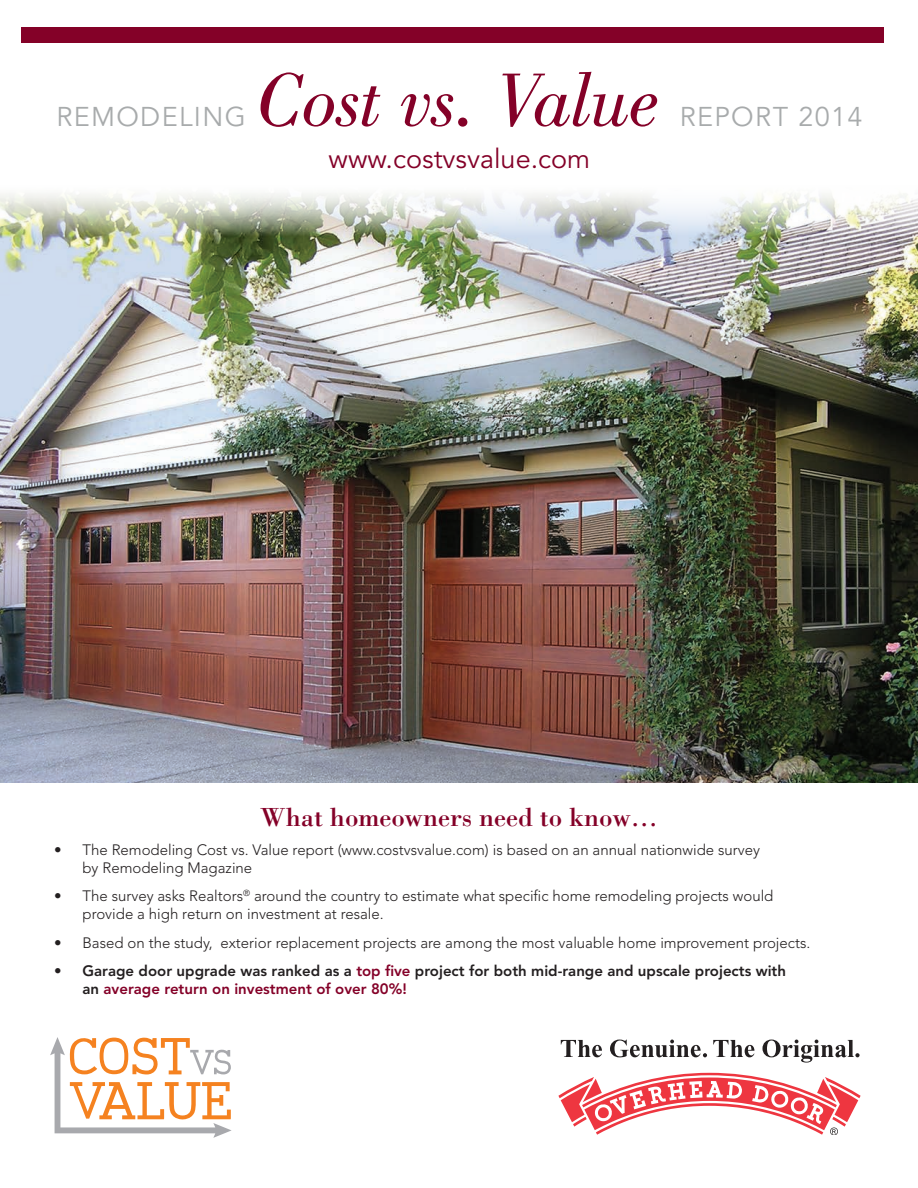
<style>
.page{position:relative;width:918px;height:1188px;background:#fff}
.page>*{position:absolute;margin:0;border:0;box-sizing:border-box;transform-origin:0 0}
.t1{font:italic 78px "Bodoni Std";letter-spacing:-.015em;color:#840128}
.t2{font:27px "Bodoni Std";color:#840128}
.t3{font:27px "Avenir LT Std";letter-spacing:.05em;color:#a8abac}
.t4{font:27px "Avenir LT Std";color:#840128}
.t5{font:300 15px/18px "Avenir LT Std";color:#231f20}
.t6{font:800 15px/18px "Avenir LT Std";color:#231f20}
.s1{color:#840128}
</style>
<div class="page">
<img style="left:0;top:193px;width:918px;height:590px">
<div style="left:22px;top:28px;width:862px;height:15px;background:#840128"></div>
<svg style="left:561px;top:1040px;width:41px;height:17px"></svg>
<svg style="left:610px;top:1040px;width:97px;height:17px"></svg>
<svg style="left:713px;top:1040px;width:41px;height:17px"></svg>
<svg style="left:762px;top:1040px;width:98px;height:23px"></svg>
<svg style="left:558px;top:1072px;width:303px;height:63px"></svg>
<svg style="left:50px;top:1037px;width:182px;height:101px"></svg>
<h2 class="t3" style="left:56px;top:101px;width:191px">REMODELING</h2>
<h1 class="t1" style="left:256px;top:57px;width:406px">Cost vs. Value</h1>
<h2 class="t4" style="left:329px;top:143px;width:263px">www.costvsvalue.com</h2>
<h2 class="t3" style="left:680px;top:101px;width:184px">REPORT 2014</h2>
<h2 class="t2" style="left:260px;top:801px;width:399px">What homeowners need to know…</h2>
<p class="t5" style="left:82px;top:841px;width:679px;text-indent:-28px">• The Remodeling Cost vs. Value report (www.costvsvalue.com) is based on an annual nationwide survey by Remodeling Magazine</p>
<p class="t5" style="left:83px;top:887px;width:692px;text-indent:-29px">• The survey asks Realtors<sup>®</sup> around the country to estimate what specific home remodeling projects would provide a high return on investment at resale.</p>
<p class="t5" style="left:54px;top:934px;width:758px">• Based on the study, exterior replacement projects are among the most valuable home improvement projects.</p>
<p class="t6" style="left:83px;top:962px;width:705px;text-indent:-28px">• Garage door upgrade was ranked as a <span class="s1">top five</span> project for both mid-range and upscale projects with an <span class="s1">average return on investment of over 80%!</span></p>
</div>
